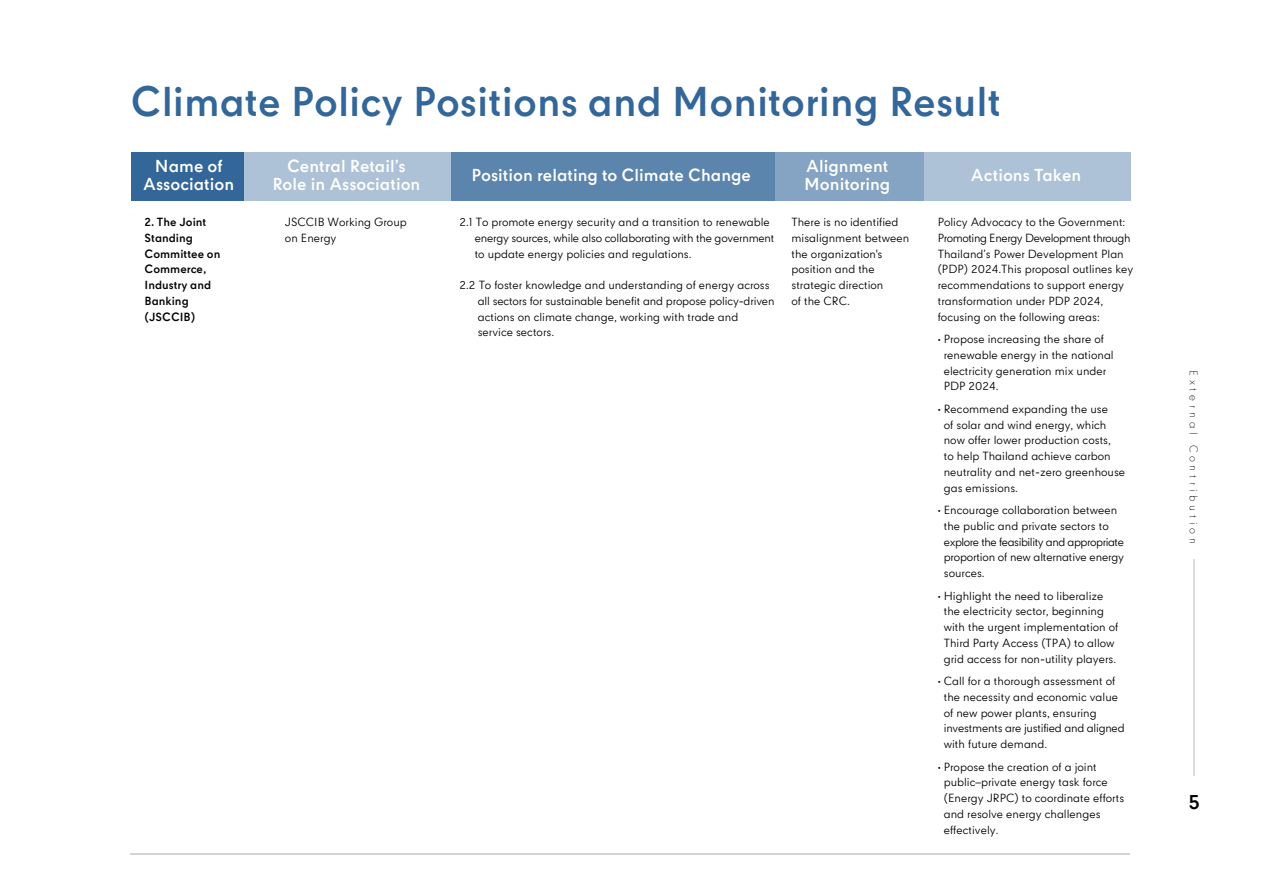
<style>
.page{position:relative;width:1263px;height:893px;background:#fff}
.page>*{position:absolute;margin:0;border:0;box-sizing:border-box;transform-origin:0 0}
.t1{font:700 39.75px "CPN";color:#369}
.t2{font:700 19.5px "CPN";color:#000101}
.t3{font:700 16.5px/18px "CPN";color:#fff;text-align:center}
.t4{font:11.25px/15.8px "CPN";color:#000}
.t5{font:700 11.25px/15.8px "CPN";color:#000}
.t6{font:300 10.5px "CPN";letter-spacing:.36em;color:#000101}
</style>
<div class="page">
<div style="left:131px;top:152px;width:113px;height:49px;background:#369"></div>
<div style="left:775px;top:152px;width:149px;height:49px;background:#85a3c2"></div>
<div style="left:924px;top:152px;width:206px;height:49px;background:#adc2d6"></div>
<div style="left:244px;top:152px;width:531px;height:49px;background:#5c85ad"></div>
<hr style="left:131px;top:853px;width:999px;height:1px;background:#d1d3d4">
<div style="left:244px;top:152px;width:206px;height:49px;background:#adc2d6"></div>
<hr style="left:1193px;top:560px;width:2px;height:216px;background:#dadcdd">
<h1 class="t1" style="left:131px;top:79px;width:872px">Climate Policy Positions and Monitoring Result</h1>
<h3 class="t3" style="left:272px;top:157px;width:150px">Central Retail’s<br>Role in Association</h3>
<h3 class="t3" style="left:143px;top:157px;width:93px">Name of<br>Association</h3>
<p class="t5" style="left:145px;top:214px;width:77px">2. The Joint<br>Standing<br>Committee on<br>Commerce,<br>Industry and<br>Banking (JSCCIB)</p>
<p class="t4" style="left:285px;top:215px;width:123px">JSCCIB Working Group on Energy</p>
<p class="t4" style="left:938px;top:215px;width:197px">Policy Advocacy to the Government:<br>Promoting Energy Development through Thailand’s Power Development Plan (PDP) 2024.This proposal outlines key recommendations to support energy transformation under PDP 2024, focusing on the following areas:</p>
<p class="t4" style="left:944px;top:332px;width:171px;text-indent:-6px">• Propose increasing the share of renewable energy in the national electricity generation mix under<br>PDP 2024.</p>
<p class="t4" style="left:944px;top:402px;width:183px;text-indent:-6px">• Recommend expanding the use<br>of solar and wind energy, which now offer lower production costs,<br>to help Thailand achieve carbon neutrality and net-zero greenhouse gas emissions.</p>
<p class="t4" style="left:944px;top:503px;width:182px;text-indent:-6px">• Encourage collaboration between the public and private sectors to explore the feasibility and appropriate proportion of new alternative energy sources.</p>
<p class="t4" style="left:944px;top:589px;width:176px;text-indent:-6px">• Highlight the need to liberalize the electricity sector, beginning with the urgent implementation of Third Party Access (TPA) to allow grid access for non-utility players.</p>
<p class="t4" style="left:944px;top:674px;width:182px;text-indent:-6px">• Call for a thorough assessment of the necessity and economic value of new power plants, ensuring investments are justified and aligned with future demand.</p>
<p class="t4" style="left:944px;top:760px;width:182px;text-indent:-6px">• Propose the creation of a joint public–private energy task force (Energy JRPC) to coordinate efforts and resolve energy challenges effectively.</p>
<h3 class="t3" style="left:804px;top:157px;width:88px;text-align:left">Alignment<br>Monitoring</h3>
<h3 class="t3" style="left:971px;top:166px;width:112px">Actions Taken</h3>
<h3 class="t3" style="left:471px;top:166px;width:281px">Position relating to Climate Change</h3>
<p class="t4" style="left:791px;top:215px;width:119px">There is no identified misalignment between the organization's position and the strategic direction<br>of the CRC.</p>
<p class="t4" style="left:475px;top:215px;width:301px;text-indent:-15px">2.1 To promote energy security and a transition to renewable energy sources, while also collaborating with the government to update energy policies and regulations.</p>
<p class="t4" style="left:478px;top:278px;width:298px;text-indent:-18px">2.2 To foster knowledge and understanding of energy across all sectors for sustainable benefit and propose policy-driven actions on climate change, working with trade and service sectors.</p>
<p class="t6" style="left:1201px;top:370px;width:175px;rotate:90deg">External Contribution</p>
<h2 class="t2" style="left:1188px;top:791px;width:13px">5</h2>
</div>
